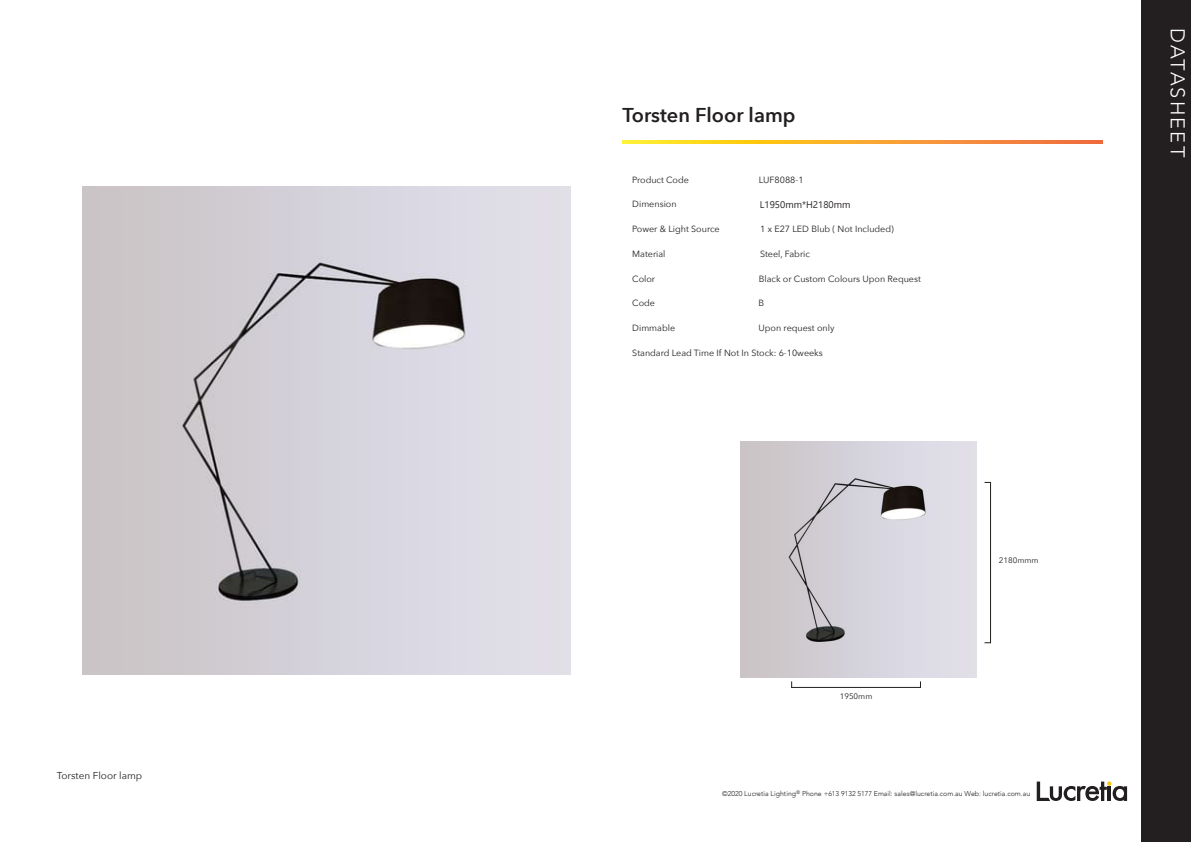
<style>
.page{position:relative;width:1191px;height:842px;background:#fff}
.page>*{position:absolute;margin:0;border:0;box-sizing:border-box;transform-origin:0 0}
.t1{font:600 20px "Avenir Next";color:#231f20}
.t2{font:300 20px "Avenir";letter-spacing:.11em;color:#fff}
.t3{font:10px "Avenir Next";color:#231f20}
.t4{font:9px "Avenir Next";color:#231f20}
.t5{font:9px "Microsoft Jheng Hei UI Regular";color:#231f20}
.t6{font:8px "Avenir Next";color:#231f20}
.t7{font:300 7px "Avenir";color:#231f20}
</style>
<div class="page">
<div style="left:1141px;top:0;width:50px;height:842px;background:#231f20"></div>
<svg style="left:622px;top:140px;width:480px;height:3px"></svg>
<svg style="left:1036px;top:781px;width:91px;height:20px"></svg>
<img style="left:82px;top:187px;width:488px;height:488px">
<img style="left:740px;top:442px;width:236px;height:235px">
<hr style="left:791px;top:687px;width:130px;height:1px;background:#231f20">
<hr style="left:990px;top:482px;width:1px;height:161px;background:#231f20">
<p class="t3" style="left:57px;top:767px;width:87px">Torsten Floor lamp</p>
<p class="t1" style="left:622px;top:98px;width:175px">Torsten Floor lamp</p>
<p class="t4" style="left:632px;top:172px;width:58px">Product Code</p>
<p class="t4" style="left:759px;top:172px;width:46px">LUF8088-1</p>
<p class="t4" style="left:632px;top:197px;width:46px">Dimension</p>
<p class="t5" style="left:760px;top:199px;width:92px">L1950mm*H2180mm</p>
<p class="t4" style="left:632px;top:221px;width:89px">Power &amp; Light Source</p>
<p class="t4" style="left:760px;top:221px;width:135px">1 x E27 LED Blub ( Not Included)</p>
<p class="t4" style="left:632px;top:246px;width:35px">Material</p>
<p class="t4" style="left:760px;top:246px;width:51px">Steel, Fabric</p>
<p class="t4" style="left:632px;top:271px;width:24px">Color</p>
<p class="t4" style="left:758px;top:271px;width:164px">Black or Custom Colours Upon Request</p>
<p class="t4" style="left:632px;top:296px;width:24px">Code</p>
<p class="t4" style="left:758px;top:296px;width:7px">B</p>
<p class="t4" style="left:632px;top:320px;width:44px">Dimmable</p>
<p class="t4" style="left:758px;top:320px;width:77px">Upon request only</p>
<p class="t4" style="left:632px;top:345px;width:192px">Standard Lead Time If Not In Stock: 6-10weeks</p>
<p class="t6" style="left:839px;top:689px;width:34px">1950mm</p>
<p class="t6" style="left:999px;top:554px;width:41px">2180mmm</p>
<p class="t7" style="left:722px;top:789px;width:309px">©2020 Lucretia Lighting<sup>®</sup> Phone +613 9132 5177 Email: sales@lucretia.com.au Web: lucretia.com.au</p>
<p class="t2" style="left:1189px;top:28px;width:131px;rotate:90deg">DATASHEET</p>
</div>
